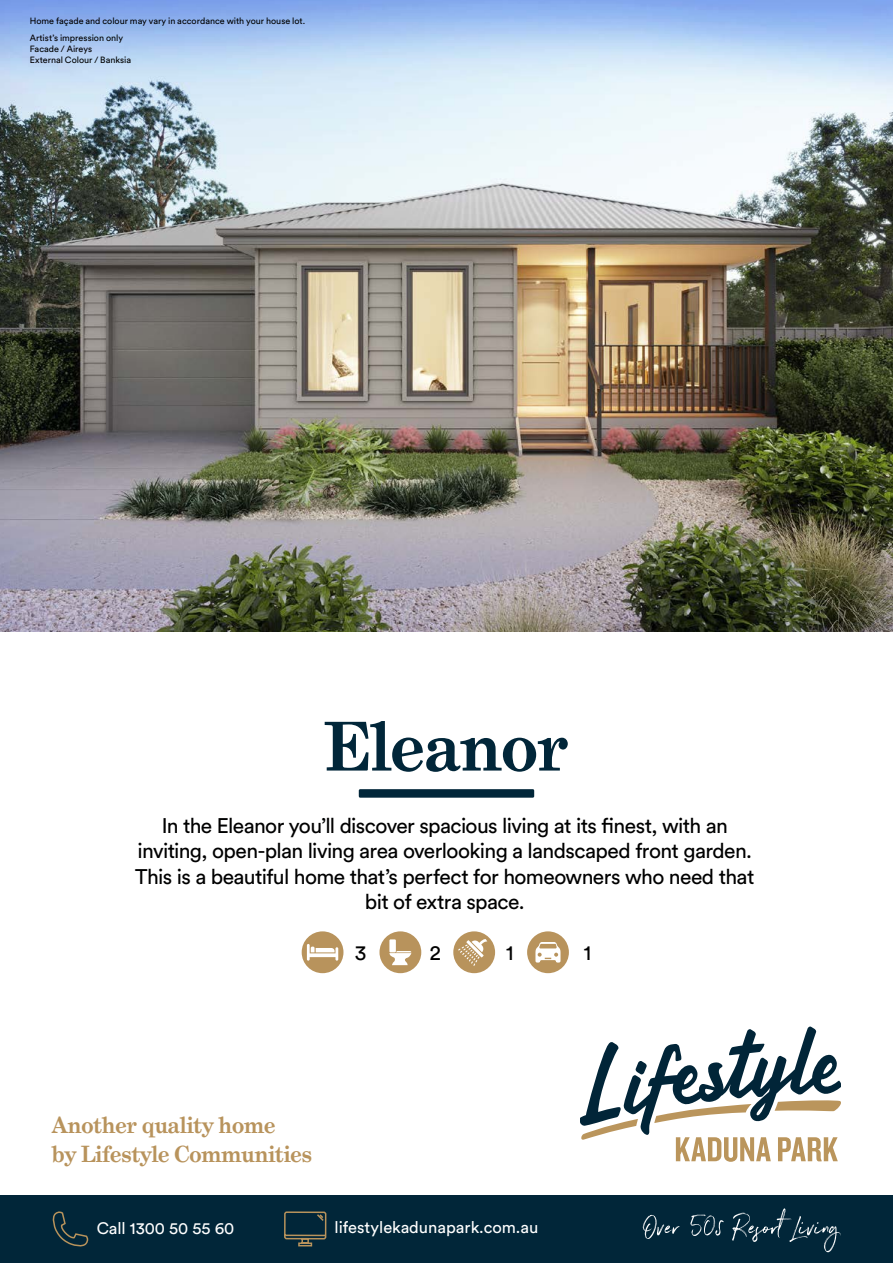
<style>
.page{position:relative;width:893px;height:1263px;background:#fff}
.page>*{position:absolute;margin:0;border:0;box-sizing:border-box;transform-origin:0 0}
.t1{font:700 67.5px "Grad";color:#012639}
.t2{font:700 22.5px/28.5px "Grad";color:#b8935c}
.t3{font:21px/25.5px "Circular Std";letter-spacing:-.03em;color:#000101;text-align:center}
.t4{font:21px "Circular Std";color:#000}
.t5{font:16.5px "Circular Std";color:#fff}
.t6{font:9px/10.8px "Circular Std";color:#000}
</style>
<div class="page">
<img style="left:0;top:0;width:893px;height:631px">
<div style="left:359px;top:789px;width:175px;height:9px;background:#012639;border-radius:2px"></div>
<svg style="left:580px;top:1026px;width:261px;height:136px"></svg>
<div style="left:302px;top:931px;width:41px;height:42px;background:#b8935c;border-radius:50%"></div>
<svg style="left:307px;top:944px;width:31px;height:17px"></svg>
<div style="left:453px;top:931px;width:42px;height:42px;background:#b8935c;border-radius:50%"></div>
<svg style="left:458px;top:939px;width:29px;height:27px"></svg>
<div style="left:379px;top:931px;width:42px;height:42px;background:#b8935c;border-radius:50%"></div>
<div style="left:389px;top:939px;width:7px;height:13px;background:#fff"></div>
<svg style="left:389px;top:951px;width:22px;height:14px"></svg>
<div style="left:527px;top:931px;width:42px;height:42px;background:#b8935c;border-radius:50%"></div>
<svg style="left:535px;top:942px;width:25px;height:20px"></svg>
<div style="left:0;top:1195px;width:893px;height:68px;background:#012639"></div>
<svg style="left:284px;top:1211px;width:43px;height:36px"></svg>
<svg style="left:52px;top:1211px;width:37px;height:36px"></svg>
<svg style="left:643px;top:1208px;width:198px;height:44px"></svg>
<p class="t6" style="left:30px;top:16px;width:277px">Home façade and colour may vary in accordance with your house lot.</p>
<p class="t6" style="left:30px;top:33px;width:103px">Artist’s impression only<br>Facade / Aireys<br>External Colour / Banksia</p>
<h1 class="t1" style="left:325px;top:704px;width:245px">Eleanor</h1>
<p class="t3" style="left:135px;top:813px;width:621px">In the Eleanor you’ll discover spacious living at its finest, with an inviting, open-plan living area overlooking a landscaped front garden.<br>This is a beautiful home that’s perfect for homeowners who need that bit of extra space.</p>
<p class="t4" style="left:355px;top:939px;width:13px">3</p>
<p class="t4" style="left:430px;top:939px;width:13px">2</p>
<p class="t4" style="left:506px;top:939px;width:9px">1</p>
<p class="t4" style="left:584px;top:939px;width:9px">1</p>
<p class="t2" style="left:52px;top:1111px;width:262px">Another quality home<br>by Lifestyle Communities</p>
<p class="t5" style="left:97px;top:1218px;width:139px">Call 1300 50 55 60</p>
<p class="t5" style="left:334px;top:1217px;width:205px">lifestylekadunapark.com.au</p>
</div>
